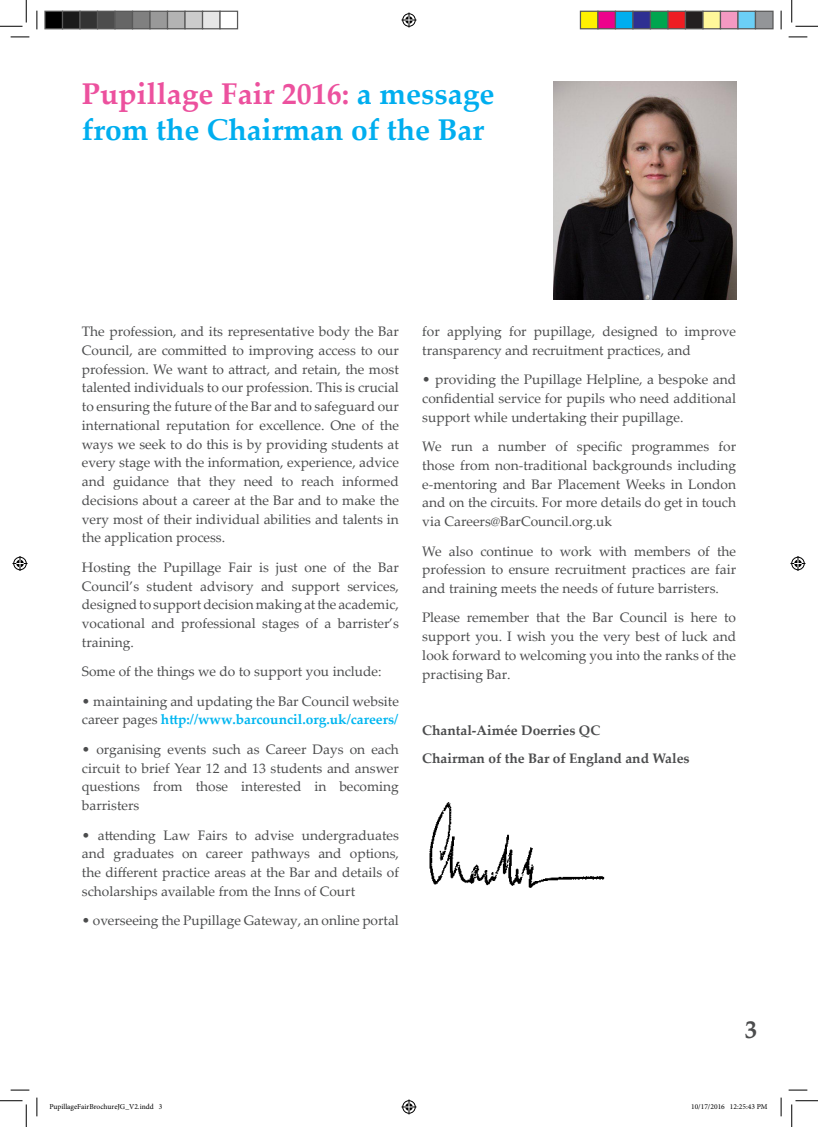
<style>
.page{position:relative;width:818px;height:1127px;background:#fff}
.page>*{position:absolute;margin:0;border:0;box-sizing:border-box;transform-origin:0 0}
.t1{font:700 30px/36px "Palatino Linotype";color:#00aeef}
.t2{font:700 25px "Palatino Linotype";color:#4b4c4d}
.t3{font:13.75px/18.8px "Palatino Linotype";color:#4b4c4d;text-align:justify}
.t4{font:700 13.75px "Palatino Linotype";color:#4b4c4d}
.t5{font:7.5px "Minion Pro";color:#000}
.s1{color:#ec519e}
.s2{font-weight:700;color:#00b6f0}
</style>
<div class="page">
<img style="left:429px;top:802px;width:176px;height:86px">
<img style="left:554px;top:82px;width:182px;height:218px">
<svg style="left:11px;top:36px;width:18px;height:2px"></svg>
<svg style="left:788px;top:36px;width:19px;height:2px"></svg>
<svg style="left:11px;top:1089px;width:18px;height:1px"></svg>
<svg style="left:788px;top:1089px;width:19px;height:1px"></svg>
<svg style="left:36px;top:11px;width:2px;height:18px"></svg>
<svg style="left:36px;top:1097px;width:2px;height:18px"></svg>
<svg style="left:780px;top:11px;width:2px;height:18px"></svg>
<svg style="left:780px;top:1097px;width:2px;height:18px"></svg>
<svg style="left:0;top:0;width:27px;height:27px"></svg>
<svg style="left:0;top:1100px;width:27px;height:26px"></svg>
<svg style="left:791px;top:0;width:27px;height:27px"></svg>
<svg style="left:791px;top:1100px;width:27px;height:26px"></svg>
<svg style="left:401px;top:13px;width:15px;height:15px"></svg>
<svg style="left:401px;top:1099px;width:15px;height:15px"></svg>
<svg style="left:13px;top:556px;width:15px;height:15px"></svg>
<svg style="left:790px;top:556px;width:15px;height:15px"></svg>
<div style="left:45px;top:11px;width:18px;height:18px;background:#000"></div>
<div style="left:44px;top:11px;width:19px;height:18px;border:1px solid #595959"></div>
<div style="left:63px;top:11px;width:17px;height:18px;background:#1a1a1a"></div>
<div style="left:62px;top:11px;width:19px;height:18px;border:1px solid #595959"></div>
<div style="left:80px;top:11px;width:18px;height:18px;background:#333"></div>
<div style="left:79px;top:11px;width:19px;height:18px;border:1px solid #595959"></div>
<div style="left:98px;top:11px;width:17px;height:18px;background:#4d4d4d"></div>
<div style="left:97px;top:11px;width:19px;height:18px;border:1px solid #595959"></div>
<div style="left:115px;top:11px;width:18px;height:18px;background:#666"></div>
<div style="left:114px;top:11px;width:19px;height:18px;border:1px solid #595959"></div>
<div style="left:133px;top:11px;width:17px;height:18px;background:#808080"></div>
<div style="left:132px;top:11px;width:19px;height:18px;border:1px solid #595959"></div>
<div style="left:150px;top:11px;width:18px;height:18px;background:#999"></div>
<div style="left:149px;top:11px;width:19px;height:18px;border:1px solid #595959"></div>
<div style="left:168px;top:11px;width:17px;height:18px;background:#b3b3b3"></div>
<div style="left:167px;top:11px;width:19px;height:18px;border:1px solid #595959"></div>
<div style="left:185px;top:11px;width:18px;height:18px;background:#ccc"></div>
<div style="left:184px;top:11px;width:19px;height:18px;border:1px solid #595959"></div>
<div style="left:203px;top:11px;width:17px;height:18px;background:#e6e6e6"></div>
<div style="left:202px;top:11px;width:19px;height:18px;border:1px solid #595959"></div>
<div style="left:219px;top:11px;width:19px;height:18px;border:1px solid #595959"></div>
<div style="left:580px;top:11px;width:18px;height:18px;background:#fff101"></div>
<div style="left:580px;top:11px;width:18px;height:18px;border:1px solid #595959"></div>
<div style="left:598px;top:11px;width:17px;height:18px;background:#ed028c"></div>
<div style="left:597px;top:11px;width:19px;height:18px;border:1px solid #595959"></div>
<div style="left:615px;top:11px;width:18px;height:18px;background:#00aeef"></div>
<div style="left:615px;top:11px;width:18px;height:18px;border:1px solid #595959"></div>
<div style="left:633px;top:11px;width:17px;height:18px;background:#2e3092"></div>
<div style="left:632px;top:11px;width:19px;height:18px;border:1px solid #595959"></div>
<div style="left:650px;top:11px;width:18px;height:18px;background:#00a54f"></div>
<div style="left:650px;top:11px;width:18px;height:18px;border:1px solid #595959"></div>
<div style="left:668px;top:11px;width:17px;height:18px;background:#ee1d23"></div>
<div style="left:667px;top:11px;width:19px;height:18px;border:1px solid #595959"></div>
<div style="left:685px;top:11px;width:18px;height:18px;background:#231f20"></div>
<div style="left:685px;top:11px;width:18px;height:18px;border:1px solid #595959"></div>
<div style="left:703px;top:11px;width:17px;height:18px;background:#fff79a"></div>
<div style="left:702px;top:11px;width:19px;height:18px;border:1px solid #595959"></div>
<div style="left:720px;top:11px;width:18px;height:18px;background:#f499c2"></div>
<div style="left:720px;top:11px;width:18px;height:18px;border:1px solid #595959"></div>
<div style="left:738px;top:11px;width:17px;height:18px;background:#6bcff6"></div>
<div style="left:737px;top:11px;width:19px;height:18px;border:1px solid #595959"></div>
<div style="left:755px;top:11px;width:18px;height:18px;background:#939598"></div>
<div style="left:755px;top:11px;width:18px;height:18px;border:1px solid #595959"></div>
<p class="t1" style="left:82px;top:75px;width:414px"><span class="s1">Pupillage Fair 2016:</span> a message from the Chairman of the Bar</p>
<p class="t3" style="left:82px;top:321px;width:319px">The profession, and its representative body the Bar Council, are committed to improving access to our profession. We want to attract, and retain, the most talented individuals to our profession. This is crucial to ensuring the future of the Bar and to safeguard our international reputation for excellence. One of the ways we seek to do this is by providing students at every stage with the information, experience, advice and guidance that they need to reach informed decisions about a career at the Bar and to make the very most of their individual abilities and talents in the application process.</p>
<p class="t3" style="left:82px;top:557px;width:319px">Hosting the Pupillage Fair is just one of the Bar Council’s student advisory and support services, designed to support decision making at the academic, vocational and professional stages of a barrister’s training.</p>
<p class="t3" style="left:82px;top:661px;width:301px">Some of the things we do to support you include:</p>
<p class="t3" style="left:82px;top:691px;width:318px">• maintaining and updating the Bar Council website career pages <span class="s2">http://www.barcouncil.org.uk/careers/</span></p>
<p class="t3" style="left:82px;top:739px;width:318px">• organising events such as Career Days on each circuit to brief Year 12 and 13 students and answer questions from those interested in becoming barristers</p>
<p class="t3" style="left:82px;top:824px;width:318px">• attending Law Fairs to advise undergraduates and graduates on career pathways and options, the different practice areas at the Bar and details of scholarships available from the Inns of Court</p>
<p class="t3" style="left:82px;top:910px;width:318px">• overseeing the Pupillage Gateway, an online portal</p>
<p class="t3" style="left:422px;top:321px;width:315px">for applying for pupillage, designed to improve transparency and recruitment practices, and</p>
<p class="t3" style="left:422px;top:369px;width:315px">• providing the Pupillage Helpline, a bespoke and confidential service for pupils who need additional support while undertaking their pupillage.</p>
<p class="t3" style="left:422px;top:436px;width:315px">We run a number of specific programmes for those from non-traditional backgrounds including e-mentoring and Bar Placement Weeks in London and on the circuits. For more details do get in touch via Careers@BarCouncil.org.uk</p>
<p class="t3" style="left:422px;top:541px;width:315px">We also continue to work with members of the profession to ensure recruitment practices are fair and training meets the needs of future barristers.</p>
<p class="t3" style="left:422px;top:607px;width:315px">Please remember that the Bar Council is here to support you. I wish you the very best of luck and look forward to welcoming you into the ranks of the practising Bar.</p>
<p class="t4" style="left:422px;top:720px;width:179px">Chantal-Aimée Doerries QC</p>
<p class="t4" style="left:422px;top:748px;width:269px">Chairman of the Bar of England and Wales</p>
<h2 class="t2" style="left:745px;top:1011px;width:14px">3</h2>
<p class="t5" style="left:49px;top:1101px;width:115px">PupillageFairBrochureJG_V2.indd 3</p>
<p class="t5" style="left:691px;top:1101px;width:78px">10/17/2016 12:25:43 PM</p>
</div>
